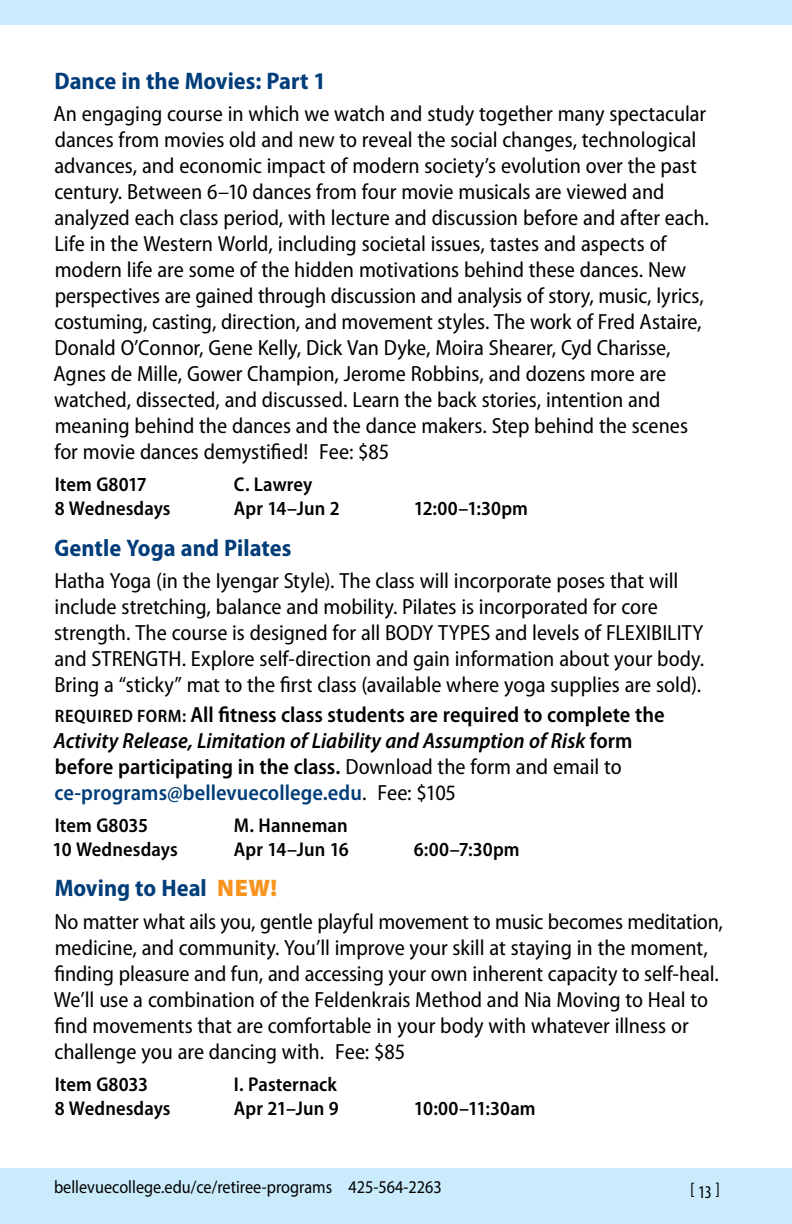
<style>
.page{position:relative;width:792px;height:1224px;background:#fff}
.page>*{position:absolute;margin:0;border:0;box-sizing:border-box;transform-origin:0 0}
.t1{font:700 semi-condensed 24px "Myriad Pro";color:#003d79}
.t2{font:semi-condensed 22px/26px "Myriad Pro";letter-spacing:-.005em;color:#000}
.t3{font:600 semi-condensed 22px/26px "Myriad Pro";color:#000}
.t4{font:600 semi-condensed 20px "Myriad Pro";letter-spacing:.005em;color:#000}
.t5{font:18px "Myriad Pro";color:#000;scale:.9 1}
.t6{font:condensed 18px "Myriad Pro";color:#000}
.s1{font-size:18px}
.s2{font-style:italic}
.s3{font-weight:400}
.s4{color:#003d79}
.s5{font-weight:900;font-stretch:normal;color:#f7941e}
</style>
<div class="page">
<div style="left:0;top:1168px;width:792px;height:56px;background:#c9ebfb"></div>
<div style="left:0;top:0;width:792px;height:25px;background:#c9ebfb"></div>
<p class="t1" style="left:55px;top:67px;width:273px">Dance in the Movies: Part 1</p>
<p class="t2" style="left:54px;top:101px;width:657px">An engaging course in which we watch and study together many spectacular dances from movies old and new to reveal the social changes, technological advances, and economic impact of modern society’s evolution over the past century. Between 6–10 dances from four movie musicals are viewed and analyzed each class period, with lecture and discussion before and after each.<br>Life in the Western World, including societal issues, tastes and aspects of modern life are some of the hidden motivations behind these dances. New perspectives are gained through discussion and analysis of story, music, lyrics, costuming, casting, direction, and movement styles. The work of Fred Astaire, Donald O’Connor, Gene Kelly, Dick Van Dyke, Moira Shearer, Cyd Charisse, Agnes de Mille, Gower Champion, Jerome Robbins, and dozens more are watched, dissected, and discussed. Learn the back stories, intention and meaning behind the dances and the dance makers. Step behind the scenes for movie dances demystified! Fee: $85</p>
<p class="t4" style="left:55px;top:474px;width:94px">Item G8017</p>
<p class="t4" style="left:234px;top:474px;width:80px">C. Lawrey</p>
<p class="t4" style="left:55px;top:498px;width:117px">8 Wednesdays</p>
<p class="t4" style="left:234px;top:498px;width:107px">Apr 14–Jun 2</p>
<p class="t4" style="left:414px;top:498px;width:116px">12:00–1:30pm</p>
<p class="t1" style="left:55px;top:534px;width:238px">Gentle Yoga and Pilates</p>
<p class="t2" style="left:54px;top:568px;width:652px">Hatha Yoga (in the Iyengar Style). The class will incorporate poses that will include stretching, balance and mobility. Pilates is incorporated for core strength. The course is designed for all BODY TYPES and levels of FLEXIBILITY and STRENGTH. Explore self-direction and gain information about your body.<br>Bring a “sticky” mat to the first class (available where yoga supplies are sold).</p>
<p class="t3" style="left:54px;top:702px;width:613px"><span class="s1">REQUIRED FORM:</span> All fitness class students are required to complete the <span class="s2">Activity Release, Limitation of Liability and Assumption of Risk</span> form before participating in the class. <span class="s3">Download the form and email to </span><span class="s4">ce-programs@bellevuecollege.edu</span><span class="s3">. Fee: $105</span></p>
<p class="t4" style="left:55px;top:814px;width:95px">Item G8035</p>
<p class="t4" style="left:234px;top:814px;width:115px">M. Hanneman</p>
<p class="t4" style="left:52px;top:838px;width:127px">10 Wednesdays</p>
<p class="t4" style="left:234px;top:838px;width:116px">Apr 14–Jun 16</p>
<p class="t4" style="left:414px;top:838px;width:107px">6:00–7:30pm</p>
<p class="t1" style="left:55px;top:875px;width:224px">Moving to Heal <span class="s5">NEW!</span></p>
<p class="t2" style="left:54px;top:909px;width:671px">No matter what ails you, gentle playful movement to music becomes meditation, medicine, and community. You’ll improve your skill at staying in the moment, finding pleasure and fun, and accessing your own inherent capacity to self-heal.<br>We’ll use a combination of the Feldenkrais Method and Nia Moving to Heal to find movements that are comfortable in your body with whatever illness or challenge you are dancing with. Fee: $85</p>
<p class="t4" style="left:55px;top:1073px;width:95px">Item G8033</p>
<p class="t4" style="left:234px;top:1073px;width:104px">I. Pasternack</p>
<p class="t4" style="left:55px;top:1097px;width:117px">8 Wednesdays</p>
<p class="t4" style="left:234px;top:1097px;width:106px">Apr 21–Jun 9</p>
<p class="t4" style="left:414px;top:1097px;width:123px">10:00–11:30am</p>
<p class="t5" style="left:54px;top:1175px;width:433px">bellevuecollege.edu/ce/retiree-programs 425-564-2263</p>
<p class="t6" style="left:690px;top:1180px;width:31px">[ 13 ]</p>
</div>
